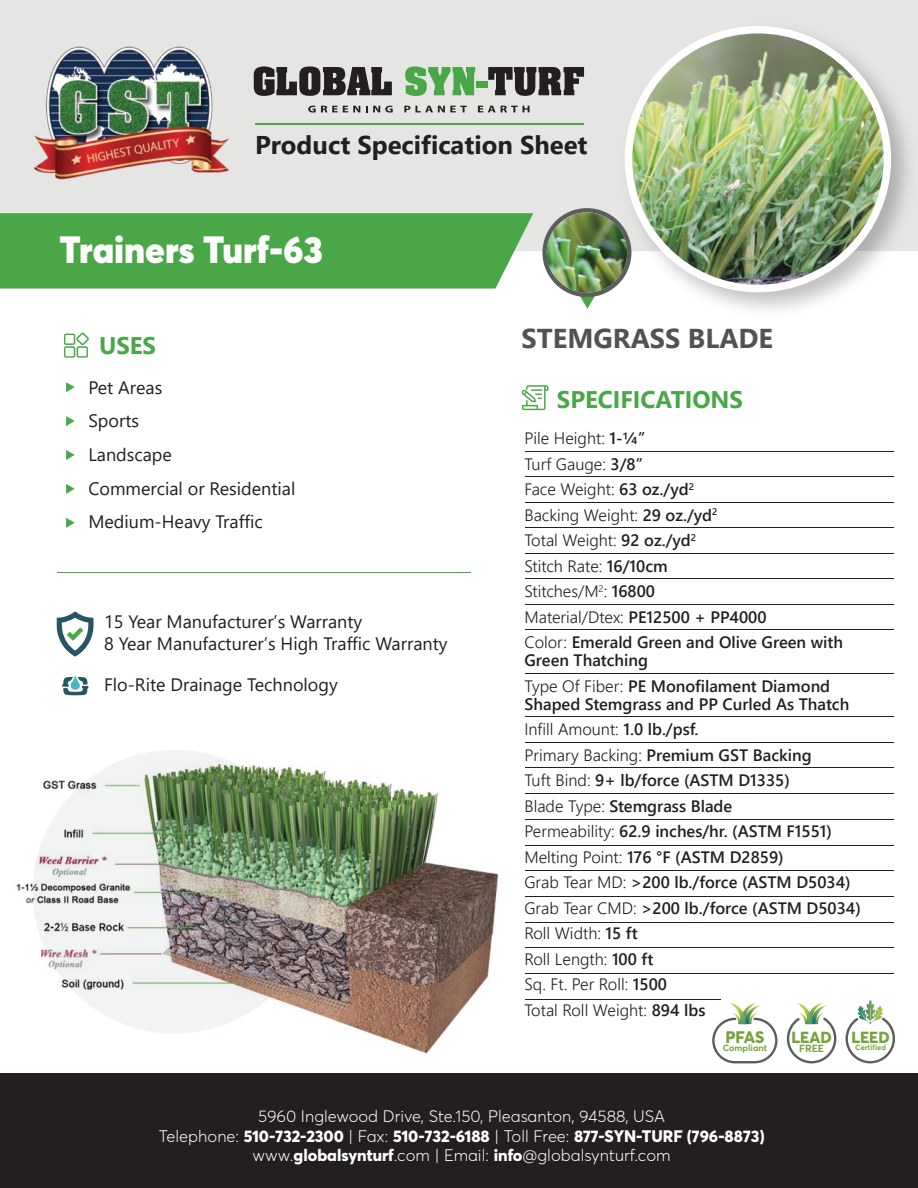
<style>
.page{position:relative;width:918px;height:1188px;background:#fff}
.page>*{position:absolute;margin:0;border:0;box-sizing:border-box;transform-origin:0 0}
.t1{font:900 37.5px "Averta";color:#fff}
.t2{font:700 27.3px "Segoe UI";color:#515251}
.t3{font:700 25.65px "Segoe UI";color:#231f20}
.t4{font:700 24px "Segoe UI";color:#49a747}
.t5{font:18px/33.6px "Segoe UI";color:#231f20}
.t6{font:600 16.5px/25.5px "Segoe UI";color:#231f20}
.t7{font:300 16.5px/25.5px "Segoe UI";color:#231f20}
.t8{font:300 16.5px/19.5px "Averta";color:#fff;text-align:center}
.t9{font:800 16.5px "Averta";color:#79a23f}
.t10{font:800 15.9px "Averta";color:#79a23f}
.t11{font:700 10.2px "Averta";color:#79a23f}
.t12{font:700 9px "Averta";color:#79a23f}
.t13{font:700 7.5px "Averta";color:#79a23f}
.s1{font-weight:600}
.s2{font-weight:300}
.s3{font-weight:800}
</style>
<div class="page">
<div style="left:0;top:1074px;width:918px;height:114px;background:#231f20"></div>
<div style="left:0;top:0;width:918px;height:251px;background:#e5e5e4"></div>
<div style="left:0;top:213px;width:533px;height:76px;background:#49a747"></div>
<svg style="left:64px;top:332px;width:25px;height:26px"></svg>
<svg style="left:254px;top:66px;width:138px;height:30px"></svg>
<svg style="left:405px;top:66px;width:70px;height:30px"></svg>
<div style="left:477px;top:81px;width:11px;height:6px;background:#49a747"></div>
<svg style="left:488px;top:67px;width:96px;height:29px"></svg>
<svg style="left:308px;top:106px;width:52px;height:7px"></svg>
<svg style="left:366px;top:106px;width:27px;height:7px"></svg>
<svg style="left:404px;top:106px;width:63px;height:6px"></svg>
<svg style="left:478px;top:106px;width:52px;height:6px"></svg>
<img style="left:34px;top:46px;width:195px;height:134px">
<hr style="left:255px;top:123px;width:329px;height:2px;background:#49a747">
<img style="left:0;top:750px;width:522px;height:324px">
<svg style="left:522px;top:385px;width:26px;height:25px"></svg>
<hr style="left:526px;top:451px;width:368px;height:1px;background:#231f20">
<hr style="left:526px;top:476px;width:368px;height:1px;background:#231f20">
<hr style="left:526px;top:502px;width:368px;height:1px;background:#231f20">
<hr style="left:526px;top:527px;width:368px;height:1px;background:#231f20">
<hr style="left:526px;top:553px;width:368px;height:1px;background:#231f20">
<hr style="left:526px;top:579px;width:368px;height:1px;background:#231f20">
<hr style="left:526px;top:604px;width:368px;height:1px;background:#231f20">
<hr style="left:526px;top:630px;width:368px;height:1px;background:#231f20">
<hr style="left:526px;top:673px;width:368px;height:1px;background:#231f20">
<hr style="left:526px;top:716px;width:368px;height:1px;background:#231f20">
<hr style="left:526px;top:742px;width:368px;height:1px;background:#231f20">
<hr style="left:526px;top:768px;width:368px;height:1px;background:#231f20">
<hr style="left:526px;top:793px;width:368px;height:1px;background:#231f20">
<hr style="left:526px;top:819px;width:368px;height:1px;background:#231f20">
<hr style="left:526px;top:845px;width:368px;height:1px;background:#231f20">
<hr style="left:526px;top:870px;width:368px;height:1px;background:#231f20">
<hr style="left:526px;top:896px;width:368px;height:1px;background:#231f20">
<hr style="left:526px;top:922px;width:368px;height:1px;background:#231f20">
<hr style="left:526px;top:948px;width:368px;height:1px;background:#231f20">
<hr style="left:526px;top:973px;width:368px;height:1px;background:#231f20">
<hr style="left:526px;top:999px;width:195px;height:1px;background:#231f20">
<img style="left:625px;top:26px;width:266px;height:266px">
<svg style="left:66px;top:382px;width:9px;height:10px"></svg>
<svg style="left:66px;top:416px;width:9px;height:10px"></svg>
<svg style="left:66px;top:450px;width:9px;height:10px"></svg>
<svg style="left:66px;top:484px;width:9px;height:10px"></svg>
<svg style="left:66px;top:518px;width:9px;height:10px"></svg>
<svg style="left:62px;top:676px;width:26px;height:19px"></svg>
<svg style="left:57px;top:611px;width:37px;height:46px"></svg>
<hr style="left:57px;top:572px;width:413px;height:1px;background:#49a747">
<svg style="left:542px;top:208px;width:89px;height:101px"></svg>
<img style="left:547px;top:212px;width:80px;height:81px;border-radius:40px">
<svg style="left:787px;top:1003px;width:49px;height:60px"></svg>
<svg style="left:846px;top:1001px;width:49px;height:62px"></svg>
<svg style="left:712px;top:1003px;width:66px;height:60px"></svg>
<h3 class="t3" style="left:255px;top:121px;width:334px">Product Specification Sheet</h3>
<h1 class="t1" style="left:60px;top:225px;width:265px">Trainers Turf-63</h1>
<h3 class="t4" style="left:99px;top:323px;width:59px">USES</h3>
<p class="t5" style="left:88px;top:369px;width:209px">Pet Areas<br>Sports<br>Landscape<br>Commercial or Residential<br>Medium-Heavy Traffic</p>
<p class="t5" style="left:104px;top:609px;width:345px;line-height:21.6px">15 Year Manufacturer’s Warranty<br>8 Year Manufacturer’s High Traffic Warranty</p>
<p class="t5" style="left:104px;top:666px;width:235px">Flo-Rite Drainage Technology</p>
<h2 class="t2" style="left:522px;top:312px;width:253px">STEMGRASS BLADE</h2>
<h3 class="t4" style="left:557px;top:377px;width:188px">SPECIFICATIONS</h3>
<p class="t7" style="left:524px;top:424px;width:320px">Pile Height: <span class="s1">1-¼”<br></span>Turf Gauge: <span class="s1">3/8”<br></span>Face Weight: <span class="s1">63 oz./yd</span><sup>2<br></sup>Backing Weight: <span class="s1">29 oz./yd</span><sup>2<br></sup>Total Weight: <span class="s1">92 oz./yd</span><sup>2<br></sup>Stitch Rate: <span class="s1">16/10cm<br></span>Stitches/M<sup>2</sup>: <span class="s1">16800<br></span>Material/Dtex: <span class="s1">PE12500 + PP4000<br></span>Color: <span class="s1">Emerald Green and Olive Green with</span></p>
<p class="t6" style="left:524px;top:646px;width:307px">Green Thatching<br><span class="s2">Type Of Fiber:</span> PE Monofilament Diamond</p>
<p class="t6" style="left:524px;top:690px;width:338px">Shaped Stemgrass and PP Curled As Thatch<br><span class="s2">Infill Amount:</span> 1.0 lb./psf.<br><span class="s2">Primary Backing:</span> Premium GST Backing<br><span class="s2">Tuft Bind:</span> 9+ lb/force (ASTM D1335)<br><span class="s2">Blade Type:</span> Stemgrass Blade<br><span class="s2">Permeability:</span> 62.9 inches/hr. (ASTM F1551)<br><span class="s2">Melting Point:</span> 176 °F (ASTM D2859)<br><span class="s2">Grab Tear MD:</span> &gt;200 lb./force (ASTM D5034)<br><span class="s2">Grab Tear CMD:</span> &gt;200 lb./force (ASTM D5034)<br><span class="s2">Roll Width:</span> 15 ft<br><span class="s2">Roll Length:</span> 100 ft<br><span class="s2">Sq. Ft. Per Roll:</span> 1500<br><span class="s2">Total Roll Weight:</span> 894 lbs</p>
<p class="t9" style="left:725px;top:1027px;width:41px">PFAS</p>
<p class="t12" style="left:723px;top:1042px;width:46px">Compliant</p>
<p class="t10" style="left:791px;top:1027px;width:42px">LEAD</p>
<p class="t11" style="left:799px;top:1042px;width:26px">FREE</p>
<p class="t10" style="left:851px;top:1027px;width:40px">LEED</p>
<p class="t13" style="left:855px;top:1042px;width:32px">Certified</p>
<p class="t8" style="left:159px;top:1107px;width:607px">5960 Inglewood Drive, Ste.150, Pleasanton, 94588, USA<br>Telephone: <span class="s3">510-732-2300</span> | Fax: <span class="s3">510-732-6188</span> | Toll Free: <span class="s3">877-SYN-TURF (796-8873) </span>www.<span class="s3">globalsynturf</span>.com | Email: <span class="s3">info</span>@globalsynturf.com</p>
</div>
